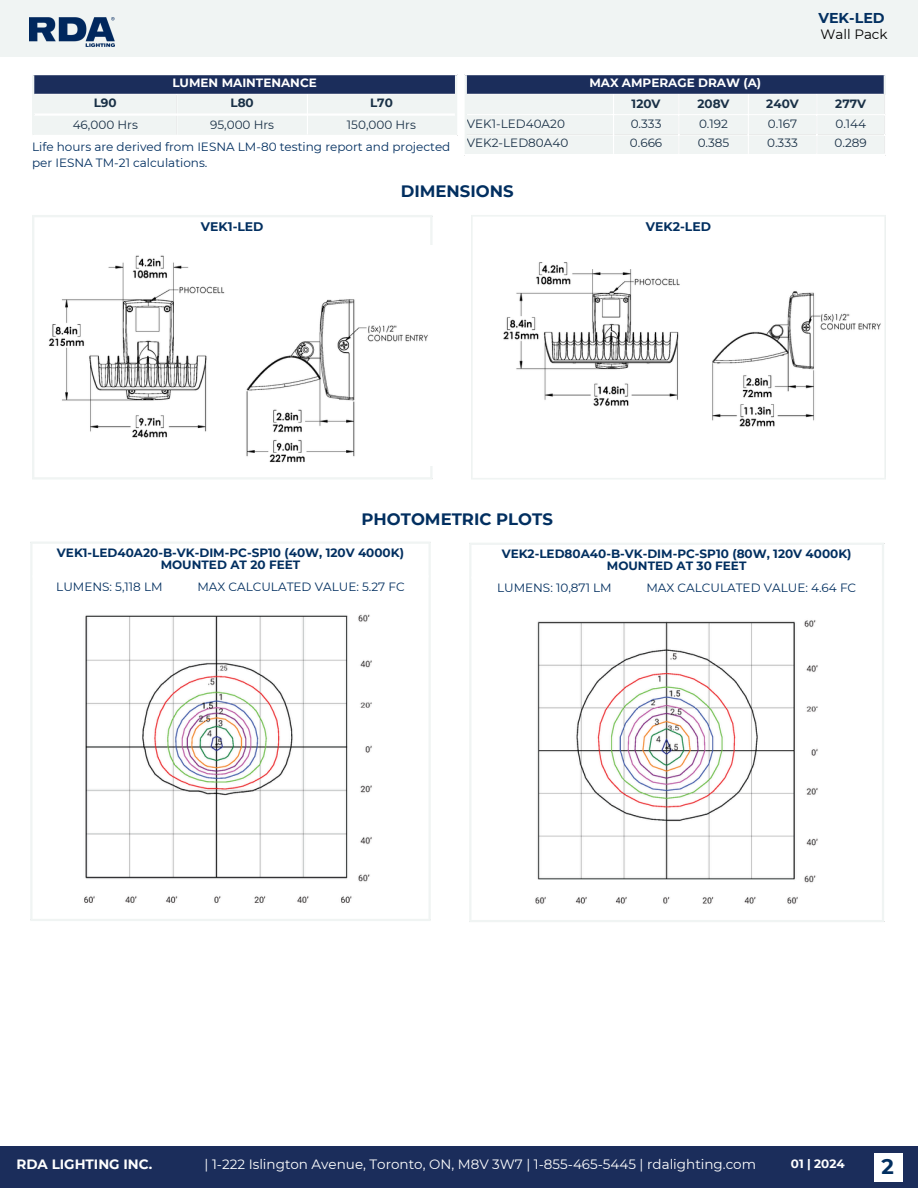
<style>
.page{position:relative;width:918px;height:1188px;background:#fff}
.page>*{position:absolute;margin:0;border:0;box-sizing:border-box;transform-origin:0 0}
.t1{font:700 21px "Montserrat";color:#022f60}
.t2{font:700 16.5px "Montserrat";color:#022f60}
.t3{font:700 14.25px "Montserrat";color:#022f60}
.t4{font:13.5px "Montserrat";color:#fff}
.t5{font:700 13.5px "Montserrat";color:#fff}
.t6{font:13.5px "Montserrat";color:#000}
.t7{font:700 12.45px "Montserrat";color:#022f60}
.t8{font:12px/16px "Montserrat";color:#022f60}
.t9{font:700 12px "Montserrat";color:#022f60}
.t10{font:12px "Montserrat";color:#193046}
.t11{font:700 12px "Montserrat";color:#fff}
.t12{font:700 12px "Montserrat";color:#193046}
</style>
<div class="page">
<div style="left:0;top:0;width:918px;height:57px;background:#f0f4f3"></div>
<div style="left:0;top:1146px;width:918px;height:42px;background:#1b2d5b"></div>
<div style="left:875px;top:1153px;width:28px;height:28px;background:#fff"></div>
<hr style="left:32px;top:217px;width:2px;height:260px;background:#f0f4f3">
<hr style="left:430px;top:217px;width:3px;height:260px;background:#f0f4f3">
<hr style="left:32px;top:215px;width:401px;height:2px;background:#f0f4f3">
<hr style="left:32px;top:477px;width:401px;height:3px;background:#f0f4f3">
<img style="left:48px;top:245px;width:384px;height:221px">
<hr style="left:471px;top:217px;width:2px;height:261px;background:#f0f4f3">
<hr style="left:884px;top:217px;width:2px;height:261px;background:#f0f4f3">
<hr style="left:471px;top:215px;width:415px;height:2px;background:#f0f4f3">
<hr style="left:471px;top:478px;width:415px;height:2px;background:#f0f4f3">
<img style="left:503px;top:262px;width:378px;height:165px">
<hr style="left:30px;top:544px;width:3px;height:375px;background:#f0f4f3">
<hr style="left:429px;top:544px;width:2px;height:375px;background:#f0f4f3">
<hr style="left:30px;top:542px;width:401px;height:2px;background:#f0f4f3">
<hr style="left:30px;top:919px;width:401px;height:2px;background:#f0f4f3">
<img style="left:84px;top:614px;width:288px;height:289px">
<hr style="left:469px;top:545px;width:2px;height:375px;background:#f0f4f3">
<hr style="left:882px;top:545px;width:2px;height:375px;background:#f0f4f3">
<hr style="left:469px;top:543px;width:415px;height:2px;background:#f0f4f3">
<hr style="left:469px;top:920px;width:415px;height:2px;background:#f0f4f3">
<img style="left:535px;top:620px;width:283px;height:284px">
<div style="left:33px;top:74px;width:423px;height:21px;background:#1b2d5b"></div>
<div style="left:34px;top:95px;width:421px;height:40px;background:#f0f4f3"></div>
<hr style="left:176px;top:95px;width:1px;height:40px;background:#fff">
<hr style="left:307px;top:95px;width:1px;height:40px;background:#fff">
<hr style="left:34px;top:94px;width:421px;height:1px;background:#fff">
<hr style="left:32px;top:75px;width:2px;height:60px;background:#f0f4f3">
<hr style="left:455px;top:75px;width:2px;height:60px;background:#f0f4f3">
<hr style="left:32px;top:73px;width:425px;height:2px;background:#fff">
<hr style="left:34px;top:113px;width:421px;height:3px;background:#fff">
<div style="left:466px;top:74px;width:419px;height:21px;background:#1b2d5b"></div>
<div style="left:467px;top:95px;width:417px;height:59px;background:#f0f4f3"></div>
<hr style="left:613px;top:95px;width:1px;height:59px;background:#fff">
<hr style="left:678px;top:95px;width:1px;height:59px;background:#fff">
<hr style="left:748px;top:95px;width:1px;height:59px;background:#fff">
<hr style="left:816px;top:95px;width:1px;height:59px;background:#fff">
<hr style="left:467px;top:94px;width:417px;height:1px;background:#fff">
<hr style="left:467px;top:114px;width:418px;height:1px;background:#fff">
<hr style="left:467px;top:134px;width:418px;height:1px;background:#fff">
<hr style="left:465px;top:75px;width:2px;height:79px;background:#f0f4f3">
<hr style="left:884px;top:75px;width:2px;height:20px;background:#f0f4f3">
<hr style="left:465px;top:73px;width:421px;height:2px;background:#fff">
<img style="left:30px;top:18px;width:84px;height:29px">
<p class="t3" style="left:818px;top:9px;width:68px">VEK-LED</p>
<p class="t11" style="left:172px;top:76px;width:146px">LUMEN MAINTENANCE</p>
<p class="t12" style="left:94px;top:95px;width:25px">L90</p>
<p class="t12" style="left:230px;top:95px;width:25px">L80</p>
<p class="t12" style="left:370px;top:95px;width:24px">L70</p>
<p class="t10" style="left:73px;top:117px;width:67px">46,000 Hrs</p>
<p class="t10" style="left:210px;top:117px;width:66px">95,000 Hrs</p>
<h1 class="t10" style="left:347px;top:117px;width:71px">150,000 Hrs</h1>
<h4 class="t8" style="left:32px;top:139px;width:420px">Life hours are derived from IESNA LM-80 testing report and projected per IESNA TM-21 calculations.</h4>
<p class="t6" style="left:821px;top:26px;width:69px">Wall Pack</p>
<p class="t11" style="left:589px;top:76px;width:173px">MAX AMPERAGE DRAW (A)</p>
<p class="t12" style="left:632px;top:96px;width:30px">120V</p>
<p class="t12" style="left:697px;top:96px;width:34px">208V</p>
<p class="t12" style="left:766px;top:96px;width:34px">240V</p>
<h1 class="t12" style="left:835px;top:96px;width:32px">277V</h1>
<p class="t10" style="left:467px;top:117px;width:100px">VEK1-LED40A20</p>
<p class="t10" style="left:631px;top:117px;width:32px">0.333</p>
<p class="t10" style="left:699px;top:117px;width:30px">0.192</p>
<p class="t10" style="left:768px;top:117px;width:31px">0.167</p>
<p class="t10" style="left:835px;top:117px;width:32px">0.144</p>
<p class="t10" style="left:467px;top:136px;width:103px">VEK2-LED80A40</p>
<p class="t10" style="left:630px;top:136px;width:34px">0.666</p>
<p class="t10" style="left:698px;top:136px;width:33px">0.385</p>
<h2 class="t10" style="left:767px;top:136px;width:32px">0.333</h2>
<h3 class="t10" style="left:835px;top:136px;width:34px">0.289</h3>
<p class="t2" style="left:401px;top:182px;width:114px">DIMENSIONS</p>
<p class="t7" style="left:201px;top:219px;width:64px">VEK1-LED</p>
<h3 class="t7" style="left:646px;top:219px;width:67px">VEK2-LED</h3>
<p class="t2" style="left:362px;top:509px;width:193px">PHOTOMETRIC PLOTS</p>
<p class="t9" style="left:57px;top:545px;width:349px">VEK1-LED40A20-B-VK-DIM-PC-SP10 (40W, 120V 4000K)</p>
<p class="t9" style="left:161px;top:557px;width:141px">MOUNTED AT 20 FEET</p>
<p class="t8" style="left:56px;top:578px;width:108px">LUMENS: 5,118 LM</p>
<p class="t8" style="left:197px;top:578px;width:209px">MAX CALCULATED VALUE: 5.27 FC</p>
<p class="t9" style="left:502px;top:546px;width:351px">VEK2-LED80A40-B-VK-DIM-PC-SP10 (80W, 120V 4000K)</p>
<p class="t9" style="left:607px;top:558px;width:141px">MOUNTED AT 30 FEET</p>
<p class="t8" style="left:497px;top:579px;width:116px">LUMENS: 10,871 LM</p>
<p class="t8" style="left:646px;top:579px;width:211px">MAX CALCULATED VALUE: 4.64 FC</p>
<p class="t5" style="left:17px;top:1156px;width:137px">RDA LIGHTING INC.</p>
<p class="t4" style="left:205px;top:1156px;width:553px">| 1-222 Islington Avenue, Toronto, ON, M8V 3W7 | 1-855-465-5445 | rdalighting.com</p>
<p class="t11" style="left:791px;top:1156px;width:55px">01 | 2024</p>
<p class="t1" style="left:882px;top:1154px;width:14px">2</p>
</div>
